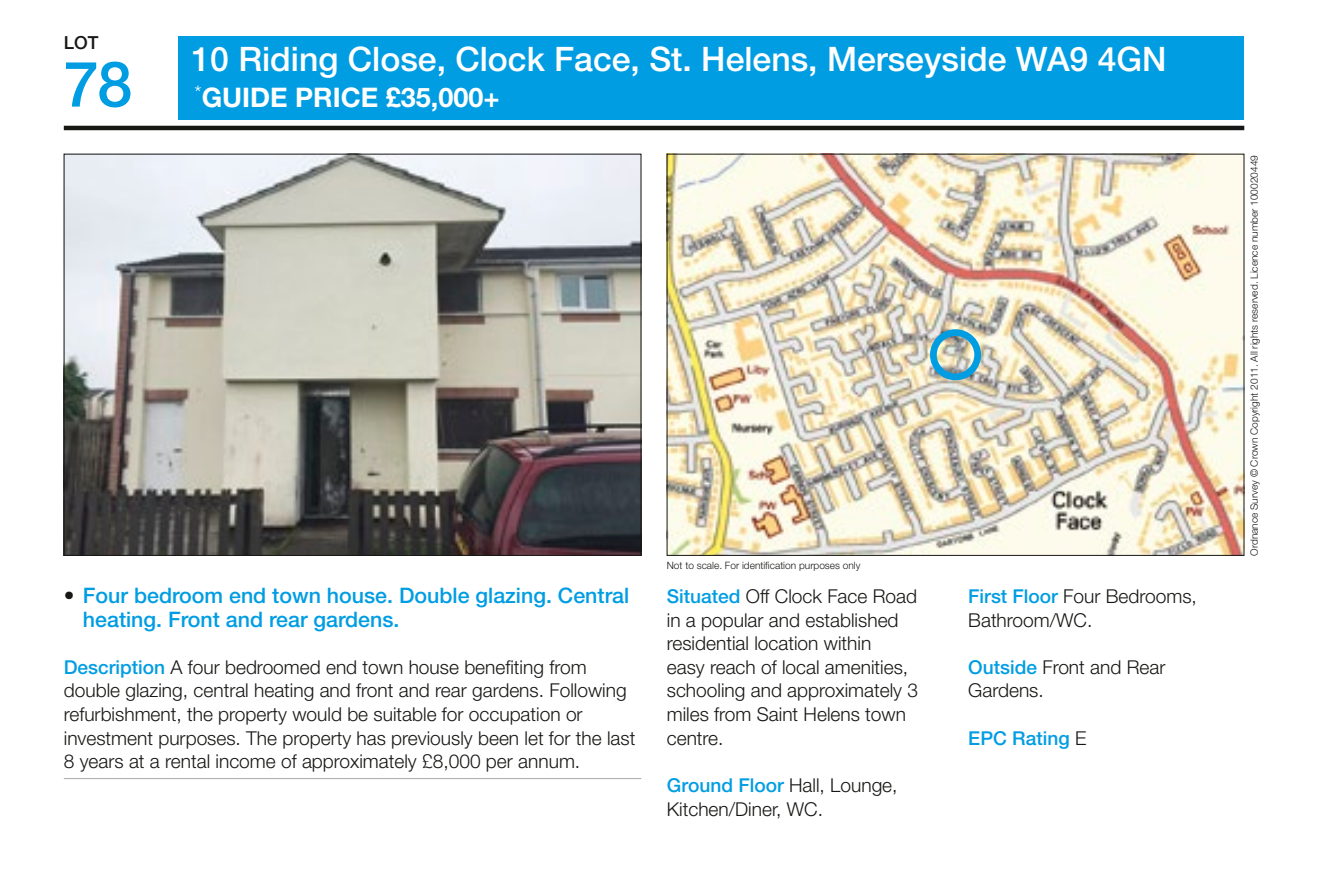
<style>
.page{position:relative;width:1340px;height:888px;background:#fff}
.page>*{position:absolute;margin:0;border:0;box-sizing:border-box;transform-origin:0 0}
.t1{font:500 63px "Helvetica Neue LT Std";color:#009de2}
.t2{font:500 33.75px "Helvetica Neue LT Std";color:#fff}
.t3{font:700 27px "Helvetica Neue LT Std";color:#fff}
.t4{font:500 21.38px/23.6px "Helvetica Neue LT Std";color:#009de2}
.t5{font:300 19.12px/23.6px "Helvetica Neue LT Std";color:#171715}
.t6{font:500 19.12px "Helvetica Neue LT Std";color:#009de2}
.t7{font:500 18px "Helvetica Neue LT Std";color:#171715}
.t8{font:300 10.12px "Helvetica Neue LT Std";color:#171715}
.s1{color:#171715}
.s2{font-weight:500;color:#009de2}
.s3{font-weight:300;color:#171715}
</style>
<div class="page">
<div style="left:179px;top:36px;width:1065px;height:84px;background:#009de2"></div>
<hr style="left:64px;top:126px;width:1180px;height:4px;background:#171715">
<img style="left:66px;top:156px;width:573px;height:397px">
<img style="left:668px;top:156px;width:574px;height:397px">
<hr style="left:64px;top:778px;width:577px;height:1px;background:#b0b2b2">
<div style="left:930px;top:329px;width:51px;height:51px;border:7px solid #009de2;border-radius:50%"></div>
<p class="t7" style="left:64px;top:31px;width:36px">LOT</p>
<h1 class="t1" style="left:64px;top:47px;width:70px">78</h1>
<h2 class="t2" style="left:191px;top:39px;width:976px">10 Riding Close, Clock Face, St. Helens, Merseyside WA9 4GN</h2>
<h3 class="t3" style="left:195px;top:80px;width:306px"><sup>*</sup>GUIDE PRICE £35,000+</h3>
<p class="t8" style="left:666px;top:559px;width:195px">Not to scale. For identification purposes only</p>
<p class="t4" style="left:83px;top:583px;width:548px;text-indent:-19px"><span class="s1">•</span> Four bedroom end town house. Double glazing. Central heating. Front and rear gardens.</p>
<p class="t5" style="left:64px;top:655px;width:573px"><span class="s2">Description</span> A four bedroomed end town house benefiting from double glazing, central heating and front and rear gardens. Following refurbishment, the property would be suitable for occupation or investment purposes. The property has previously been let for the last 8 years at a rental income of approximately £8,000 per annum.</p>
<p class="t5" style="left:667px;top:584px;width:253px"><span class="s2">Situated</span> Off Clock Face Road in a popular and established residential location within<br>easy reach of local amenities, schooling and approximately 3 miles from Saint Helens town centre.</p>
<p class="t5" style="left:667px;top:773px;width:232px"><span class="s2">Ground Floor</span> Hall, Lounge,<br>Kitchen/Diner, WC .</p>
<p class="t5" style="left:968px;top:584px;width:230px"><span class="s2">First Floor</span> Four Bedrooms,<br>Bathroom/WC .</p>
<p class="t5" style="left:968px;top:654px;width:199px"><span class="s2">Outside</span> Front and Rear<br>Gardens.</p>
<p class="t6" style="left:968px;top:726px;width:119px">EPC Rating <span class="s3">E</span></p>
<p class="t8" style="left:1248px;top:555px;width:402px;rotate:-90deg">Ordnance Survey © Crown Copyright 2011. All rights reserved. Licence number 100020449</p>
</div>
